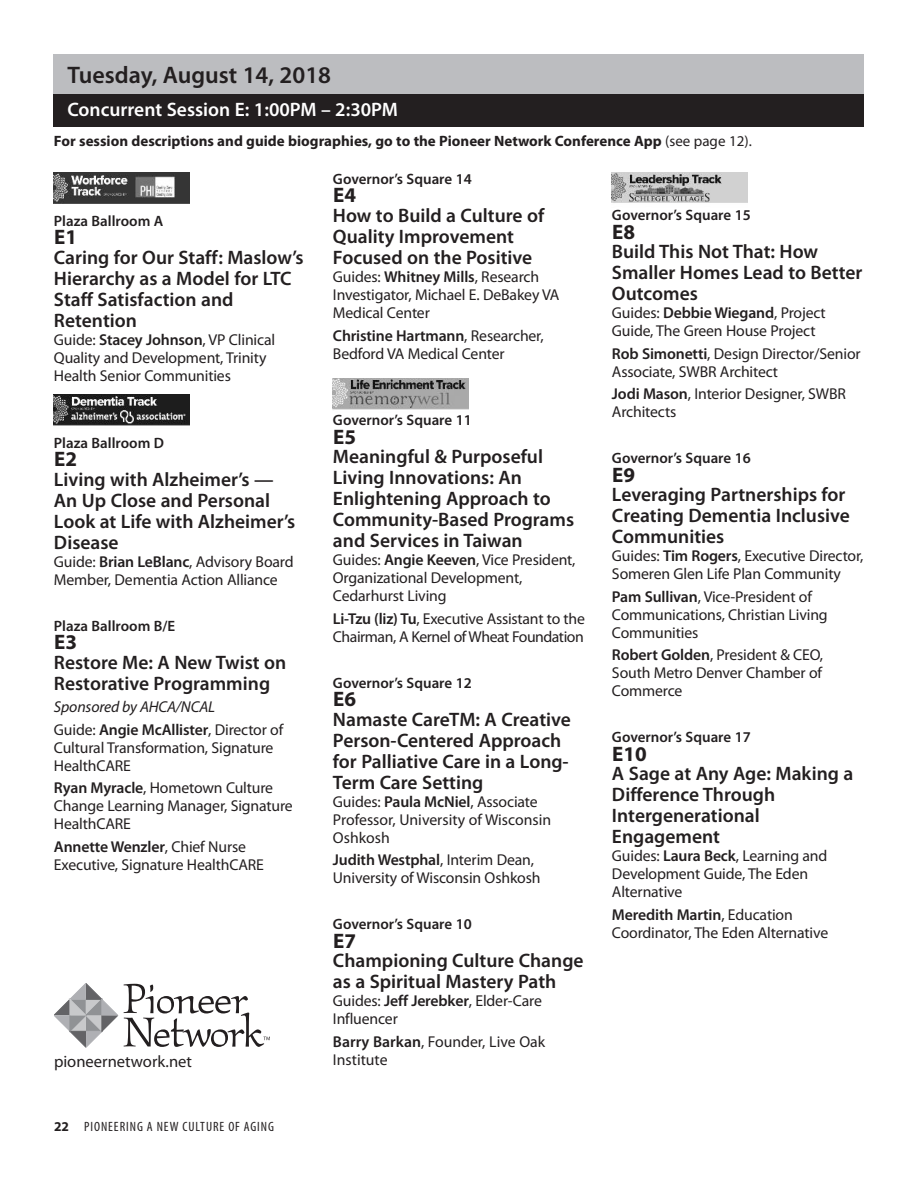
<style>
.page{position:relative;width:918px;height:1188px;background:#fff}
.page>*{position:absolute;margin:0;border:0;box-sizing:border-box;transform-origin:0 0}
.t1{font:600 24px "Myriad Pro";color:#231f20}
.t2{font:700 21px "Myriad Pro";letter-spacing:.01em;color:#231f20}
.t3{font:600 19.5px/21px "Myriad Pro";color:#231f20}
.t4{font:600 19.5px "Myriad Pro";color:#fff}
.t5{font:16.65px "Myriad Pro";color:#231f20}
.t6{font:15.75px/18px "Myriad Pro";letter-spacing:-.01em;color:#231f20}
.t7{font:15.75px/18px "Myriad Pro";letter-spacing:-.03em;color:#231f20}
.t8{font:italic 15.75px/22.5px "Myriad Pro";letter-spacing:-.01em;color:#231f20}
.t9{font:600 15px "Myriad Pro";color:#231f20}
.t10{font:700 15px "Myriad Pro";color:#231f20}
.t11{font:condensed 13.5px "Myriad Pro";letter-spacing:.07em;color:#231f20}
.s1{font-weight:400}
.s2{font-weight:600}
.s3{font-style:normal}
.s4{font-weight:600;font-style:normal}
.s5{font-weight:700;font-stretch:normal}
</style>
<div class="page">
<div style="left:54px;top:54px;width:810px;height:40px;background:#bcbdc0"></div>
<div style="left:54px;top:94px;width:810px;height:33px;background:#231f20"></div>
<img style="left:54px;top:394px;width:136px;height:32px">
<img style="left:333px;top:378px;width:136px;height:32px">
<img style="left:612px;top:173px;width:136px;height:30px">
<svg style="left:54px;top:203px;width:136px;height:1px"></svg>
<img style="left:54px;top:173px;width:136px;height:30px">
<svg style="left:54px;top:983px;width:64px;height:64px"></svg>
<svg style="left:124px;top:984px;width:146px;height:63px"></svg>
<h1 class="t1" style="left:67px;top:66px;width:265px">Tuesday, August 14, 2018</h1>
<p class="t4" style="left:67px;top:102px;width:332px">Concurrent Session E: 1:00PM – 2:30PM</p>
<p class="t10" style="left:54px;top:135px;width:699px">For session descriptions and guide biographies, go to the Pioneer Network Conference App <span class="s1">(see page 12).</span></p>
<p class="t9" style="left:54px;top:215px;width:111px">Plaza Ballroom A</p>
<h2 class="t2" style="left:54px;top:229px;width:25px">E1</h2>
<p class="t3" style="left:54px;top:248px;width:251px">Caring for Our Staff: Maslow’s<br>Hierarchy as a Model for LTC<br>Staff Satisfaction and retention</p>
<p class="t6" style="left:54px;top:332px;width:223px">Guide: <span class="s2">Stacey Johnson</span>, VP Clinical<br>Quality and Development, Trinity<br>Health Senior Communities</p>
<p class="t9" style="left:54px;top:437px;width:112px">Plaza Ballroom d</p>
<h2 class="t2" style="left:54px;top:451px;width:25px">E2</h2>
<p class="t3" style="left:54px;top:470px;width:243px">Living with Alzheimer’s —<br>An up Close and Personal<br>Look at Life with Alzheimer’s disease</p>
<p class="t6" style="left:54px;top:554px;width:241px">Guide: <span class="s2">Brian LeBlanc</span>, Advisory Board<br>Member, Dementia Action Alliance</p>
<p class="t9" style="left:54px;top:620px;width:123px">Plaza Ballroom B/E</p>
<h2 class="t2" style="left:54px;top:634px;width:25px">E3</h2>
<p class="t3" style="left:54px;top:653px;width:234px">restore Me: A New Twist on restorative Programming</p>
<p class="t8" style="left:54px;top:697px;width:231px">Sponsored by AHCA/NCAL<br><span class="s3">Guide:</span> <span class="s4">Angie McAllister</span><span class="s3">, Director of</span></p>
<p class="t6" style="left:54px;top:740px;width:221px">Cultural Transformation, Signature<br>HealthCARE</p>
<p class="t6" style="left:54px;top:780px;width:240px"><span class="s2">ryan Myracle</span>, Hometown Culture<br>Change Learning Manager, Signature<br>HealthCARE</p>
<p class="t6" style="left:54px;top:839px;width:212px"><span class="s2">Annette Wenzler</span>, Chief Nurse<br>Executive, Signature HealthCARE</p>
<p class="t5" style="left:54px;top:1055px;width:140px">pioneernetwork.net</p>
<p class="t11" style="left:54px;top:1121px;width:222px"><span class="s5">22</span> PIONEERING A NEW CULTURE OF AGING</p>
<p class="t9" style="left:333px;top:173px;width:140px">Governor’s Square 14</p>
<h2 class="t2" style="left:333px;top:188px;width:25px">E4</h2>
<p class="t3" style="left:333px;top:206px;width:213px">How to Build a Culture of<br>Quality improvement<br>Focused on the Positive</p>
<p class="t6" style="left:333px;top:269px;width:228px">Guides: <span class="s2">Whitney Mills</span>, Research<br>Investigator, Michael E. DeBakey VA<br>Medical Center</p>
<p class="t6" style="left:333px;top:327px;width:212px"><span class="s2">Christine Hartmann</span>, Researcher,<br>Bedford VA Medical Center</p>
<p class="t9" style="left:333px;top:415px;width:140px">Governor’s Square 11</p>
<h2 class="t2" style="left:333px;top:429px;width:25px">E5</h2>
<p class="t3" style="left:333px;top:448px;width:243px">Meaningful &amp; Purposeful<br>Living innovations: An<br>Enlightening Approach to<br>Community-Based Programs and Services in Taiwan</p>
<p class="t6" style="left:333px;top:552px;width:244px">Guides: <span class="s2">Angie Keeven</span>, Vice President,<br>Organizational Development,<br>Cedarhurst Living</p>
<p class="t7" style="left:333px;top:611px;width:253px"><span class="s2">Li-Tzu (liz) Tu</span>, Executive Assistant to the<br>Chairman, A Kernel of Wheat Foundation</p>
<p class="t9" style="left:333px;top:677px;width:140px">Governor’s Square 12</p>
<h2 class="t2" style="left:333px;top:692px;width:25px">E6</h2>
<p class="t3" style="left:333px;top:710px;width:239px">Namaste CareTM: A Creative<br>Person-Centered Approach for Palliative Care in a Long-<br>Term Care Setting</p>
<p class="t6" style="left:333px;top:794px;width:220px">Guides: <span class="s2">Paula McNiel</span>, Associate<br>Professor, University of Wisconsin<br>Oshkosh</p>
<p class="t6" style="left:333px;top:852px;width:209px"><span class="s2">Judith Westphal</span>, Interim Dean,<br>University of Wisconsin Oshkosh</p>
<p class="t9" style="left:333px;top:919px;width:140px">Governor’s Square 10</p>
<h2 class="t2" style="left:333px;top:933px;width:25px">E7</h2>
<p class="t3" style="left:333px;top:952px;width:252px">Championing Culture Change as a Spiritual Mastery Path</p>
<p class="t6" style="left:333px;top:993px;width:210px">Guides: <span class="s2">Jeff Jerebker</span>, Elder-Care<br>Influencer</p>
<p class="t6" style="left:333px;top:1034px;width:214px"><span class="s2">Barry Barkan</span>, Founder, Live Oak<br>Institute</p>
<p class="t9" style="left:612px;top:209px;width:140px">Governor’s Square 15</p>
<h2 class="t2" style="left:612px;top:224px;width:25px">E8</h2>
<p class="t3" style="left:612px;top:243px;width:252px">Build This Not That: How<br>Smaller Homes Lead to Better<br>Outcomes</p>
<p class="t6" style="left:612px;top:305px;width:215px">Guides: <span class="s2">debbie Wiegand</span>, Project<br>Guide, The Green House Project</p>
<p class="t6" style="left:612px;top:346px;width:250px"><span class="s2">rob Simonetti</span>, Design Director/Senior<br>Associate, SWBR Architect</p>
<p class="t6" style="left:612px;top:386px;width:235px"><span class="s2">Jodi Mason</span>, Interior Designer, SWBR<br>Architects</p>
<p class="t9" style="left:612px;top:453px;width:140px">Governor’s Square 16</p>
<h2 class="t2" style="left:612px;top:467px;width:25px">E9</h2>
<p class="t3" style="left:612px;top:486px;width:239px">Leveraging Partnerships for<br>Creating dementia inclusive<br>Communities</p>
<p class="t6" style="left:612px;top:548px;width:253px">Guides: <span class="s2">Tim rogers</span>, Executive Director,<br>Someren Glen Life Plan Community</p>
<p class="t6" style="left:612px;top:589px;width:217px"><span class="s2">Pam Sullivan</span>, Vice-President of<br>Communications, Christian Living<br>Communities</p>
<p class="t6" style="left:612px;top:647px;width:213px;text-align:justify"><span class="s2">robert Golden</span>, President &amp; CEO, South Metro Denver Chamber of Commerce</p>
<p class="t9" style="left:612px;top:732px;width:140px">Governor’s Square 17</p>
<h2 class="t2" style="left:612px;top:746px;width:36px">E10</h2>
<p class="t3" style="left:612px;top:765px;width:243px">A Sage at Any Age: Making a difference Through intergenerational<br>Engagement</p>
<p class="t6" style="left:612px;top:848px;width:217px">Guides: <span class="s2">Laura Beck</span>, Learning and<br>Development Guide, The Eden<br>Alternative</p>
<p class="t6" style="left:612px;top:907px;width:218px"><span class="s2">Meredith Martin</span>, Education<br>Coordinator, The Eden Alternative</p>
</div>
